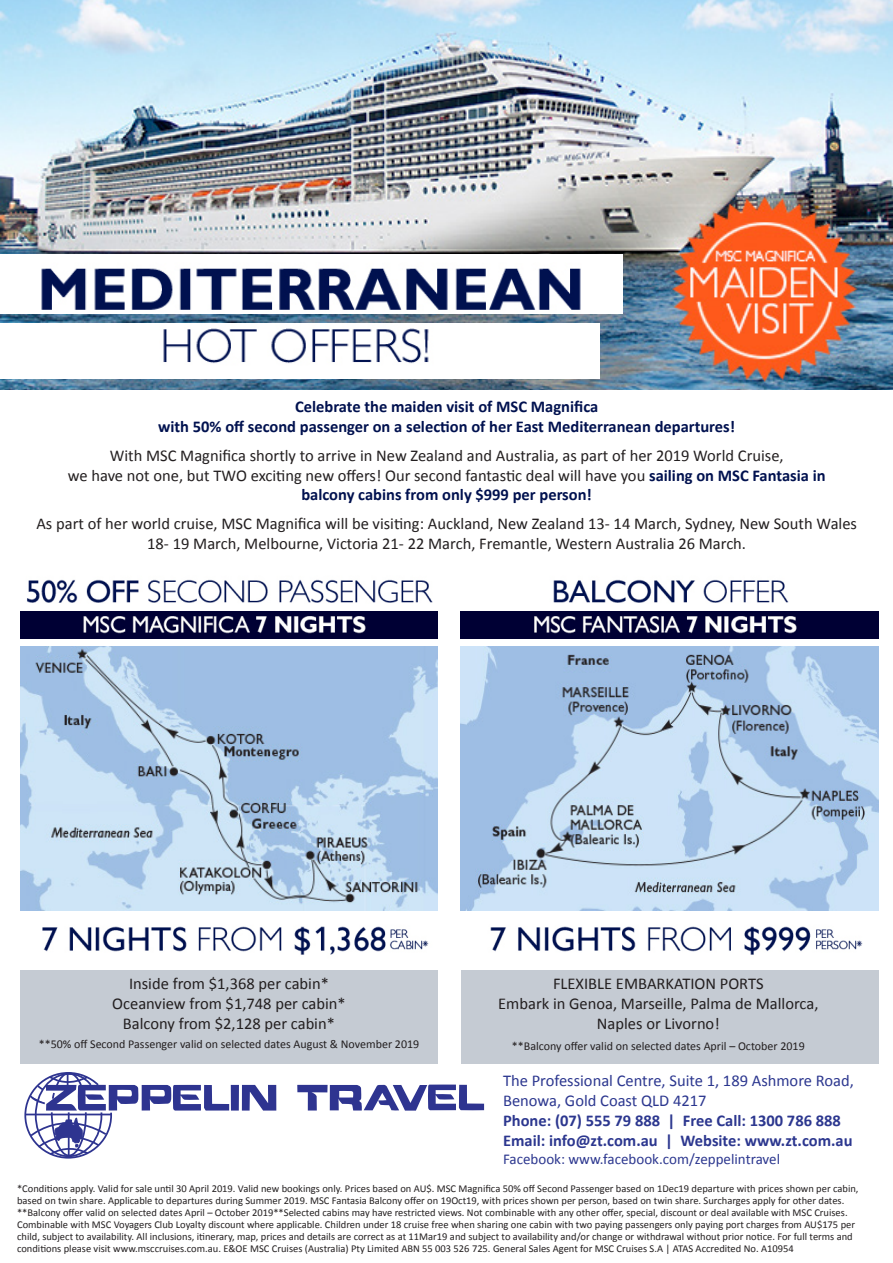
<style>
.page{position:relative;width:893px;height:1263px;background:#fff}
.page>*{position:absolute;margin:0;border:0;box-sizing:border-box;transform-origin:0 0}
.t1{font:16.5px/19.8px "Calibri";color:#231f20;text-align:center}
.t2{font:700 16.5px/19.8px "Calibri";color:#00114f;text-align:center}
.t3{font:700 16.5px/19.8px "Calibri";color:#2c378f}
.t4{font:16.5px/19.8px "Calibri";color:#2c378f}
.t5{font:15px "Calibri";color:#2c378f}
.t6{font:12px "Calibri";color:#231f20}
.t7{font:10.5px/12px "Calibri";color:#231f20}
.s1{font-weight:700;color:#00114f}
</style>
<div class="page">
<div style="left:461px;top:970px;width:418px;height:93px;background:#c5cbd3"></div>
<div style="left:20px;top:970px;width:418px;height:93px;background:#c5cbd3"></div>
<div style="left:231px;top:1085px;width:8px;height:25px;background:#2e3490"></div>
<svg style="left:242px;top:1085px;width:34px;height:25px"></svg>
<svg style="left:297px;top:1084px;width:187px;height:26px"></svg>
<svg style="left:24px;top:1072px;width:205px;height:87px"></svg>
<img style="left:27px;top:579px;width:406px;height:24px">
<img style="left:20px;top:646px;width:418px;height:264px">
<img style="left:553px;top:579px;width:236px;height:24px">
<img style="left:461px;top:646px;width:418px;height:264px">
<img style="left:0;top:0;width:893px;height:389px">
<img style="left:0;top:255px;width:623px;height:59px">
<img style="left:0;top:323px;width:600px;height:55px">
<img style="left:20px;top:612px;width:418px;height:27px">
<img style="left:461px;top:612px;width:418px;height:27px">
<img style="left:42px;top:926px;width:387px;height:29px">
<img style="left:490px;top:926px;width:373px;height:29px">
<p class="t2" style="left:158px;top:396px;width:578px">Celebrate the maiden visit of MSC Magnifica<br>with 50% off second passenger on a selection of her East Mediterranean departures!</p>
<p class="t1" style="left:68px;top:445px;width:759px">With MSC Magnifica shortly to arrive in New Zealand and Australia, as part of her 2019 World Cruise,<br>we have not one, but TWO exciting new offers! Our second fantastic deal will have you <span class="s1">sailing on MSC Fantasia in balcony cabins from only $999 per person!</span></p>
<p class="t1" style="left:36px;top:513px;width:822px">As part of her world cruise, MSC Magnifica will be visiting: Auckland, New Zealand 13- 14 March, Sydney, New South Wales<br>18- 19 March, Melbourne, Victoria 21- 22 March, Fremantle, Western Australia 26 March.</p>
<p class="t1" style="left:112px;top:973px;width:235px">Inside from $1,368 per cabin*<br>Oceanview from $1,748 per cabin*<br>Balcony from $2,128 per cabin*</p>
<p class="t6" style="left:39px;top:1036px;width:382px">**50% off Second Passenger valid on selected dates August &amp; November 2019</p>
<p class="t1" style="left:498px;top:973px;width:322px">FLEXIBLE EMBARKATION PORTS<br>Embark in Genoa, Marseille, Palma de Mallorca,<br>Naples or Livorno!</p>
<p class="t6" style="left:512px;top:1037px;width:294px">**Balcony offer valid on selected dates April – October 2019</p>
<p class="t4" style="left:503px;top:1071px;width:352px">The Professional Centre, Suite 1, 189 Ashmore Road,<br>Benowa, Gold Coast QLD 4217</p>
<p class="t3" style="left:503px;top:1110px;width:351px">Phone: (07) 555 79 888 | Free Call: 1300 786 888<br>Email: info@zt.com.au | Website: www.zt.com.au</p>
<p class="t5" style="left:503px;top:1148px;width:279px">Facebook: www.facebook.com/zeppelintravel</p>
<p class="t7" style="left:17px;top:1182px;width:843px">*Conditions apply. Valid for sale until 30 April 2019. Valid new bookings only. Prices based on AU$. MSC Magnifica 50% off Second Passenger based on 1Dec19 departure with prices shown per cabin, based on twin share. Applicable to departures during Summer 2019. MSC Fantasia Balcony offer on 19Oct19, with prices shown per person, based on twin share. Surcharges apply for other dates. **Balcony offer valid on selected dates April – October 2019**Selected cabins may have restricted views. Not combinable with any other offer, special, discount or deal available with MSC Cruises.<br>Combinable with MSC Voyagers Club Loyalty discount where applicable. Children under 18 cruise free when sharing one cabin with two paying passengers only paying port charges from AU$175 per child, subject to availability. All inclusions, itinerary, map, prices and details are correct as at 11Mar19 and subject to availability and/or change or withdrawal without prior notice. For full terms and conditions please visit www.msccruises.com.au. E&amp;OE MSC Cruises (Australia) Pty Limited ABN 55 003 526 725. General Sales Agent for MSC Cruises S.A | ATAS Accredited No. A10954</p>
</div>
